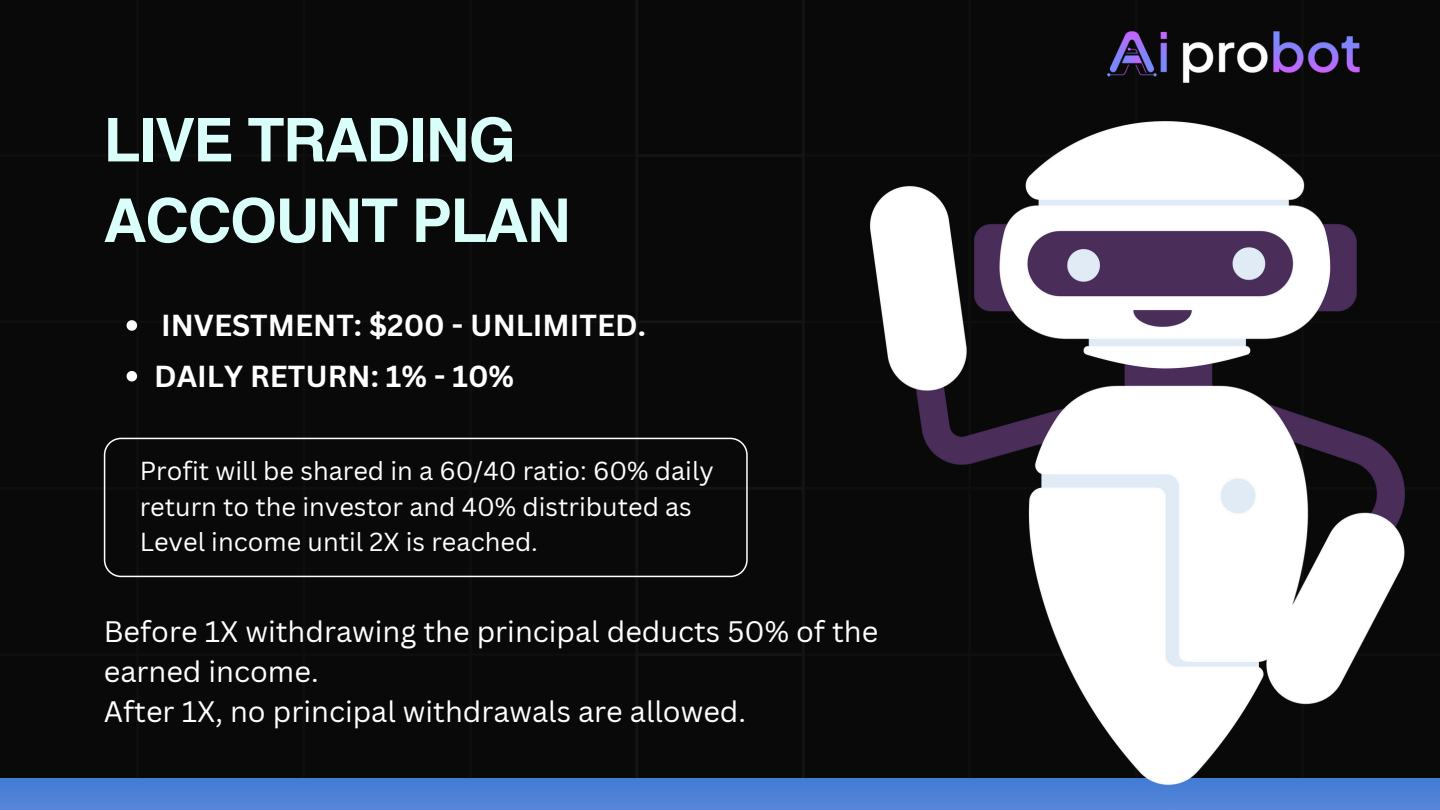
<style>
.page{position:relative;width:1440px;height:810px;background:#fff}
.page>*{position:absolute;margin:0;border:0;box-sizing:border-box;transform-origin:0 0}
.t1{font:700 60.5px/80.5px "Helvetica World";letter-spacing:-.02em;color:#dafffb}
.t2{font:700 29.6px "Canva Sans";color:#fff}
.t3{font:28.9px/40.2px "Canva Sans";color:#fff}
.t4{font:25.4px/35.3px "Canva Sans";color:#fff}
</style>
<div class="page">
<div style="left:0;top:0;width:635px;height:778px;background:#090909"></div>
<div style="left:635px;top:0;width:805px;height:778px;background:#090909"></div>
<div style="left:0;top:778px;width:1440px;height:32px;background:#4c80d6"></div>
<svg style="left:127px;top:320px;width:10px;height:11px"></svg>
<svg style="left:127px;top:371px;width:10px;height:10px"></svg>
<div style="left:104px;top:438px;width:644px;height:139px;background:#090909"></div>
<img style="left:871px;top:121px;width:534px;height:689px">
<img style="left:1108px;top:31px;width:251px;height:52px">
<p class="t1" style="left:104px;top:94px;width:469px">LIVE TRADING<br>ACCOUNT PLAN</p>
<p class="t2" style="left:161px;top:304px;width:486px">INVESTMENT: $200 - UNLIMITED.</p>
<p class="t2" style="left:154px;top:355px;width:362px">DAILY RETURN: 1% - 10%</p>
<p class="t4" style="left:140px;top:453px;width:576px">Profit will be shared in a 60/40 ratio: 60% daily return to the investor and 40% distributed as<br>Level income until 2X is reached.</p>
<h1 class="t3" style="left:104px;top:611px;width:776px">Before 1X withdrawing the principal deducts 50% of the earned income.<br>After 1X, no principal withdrawals are allowed.</h1>
</div>
